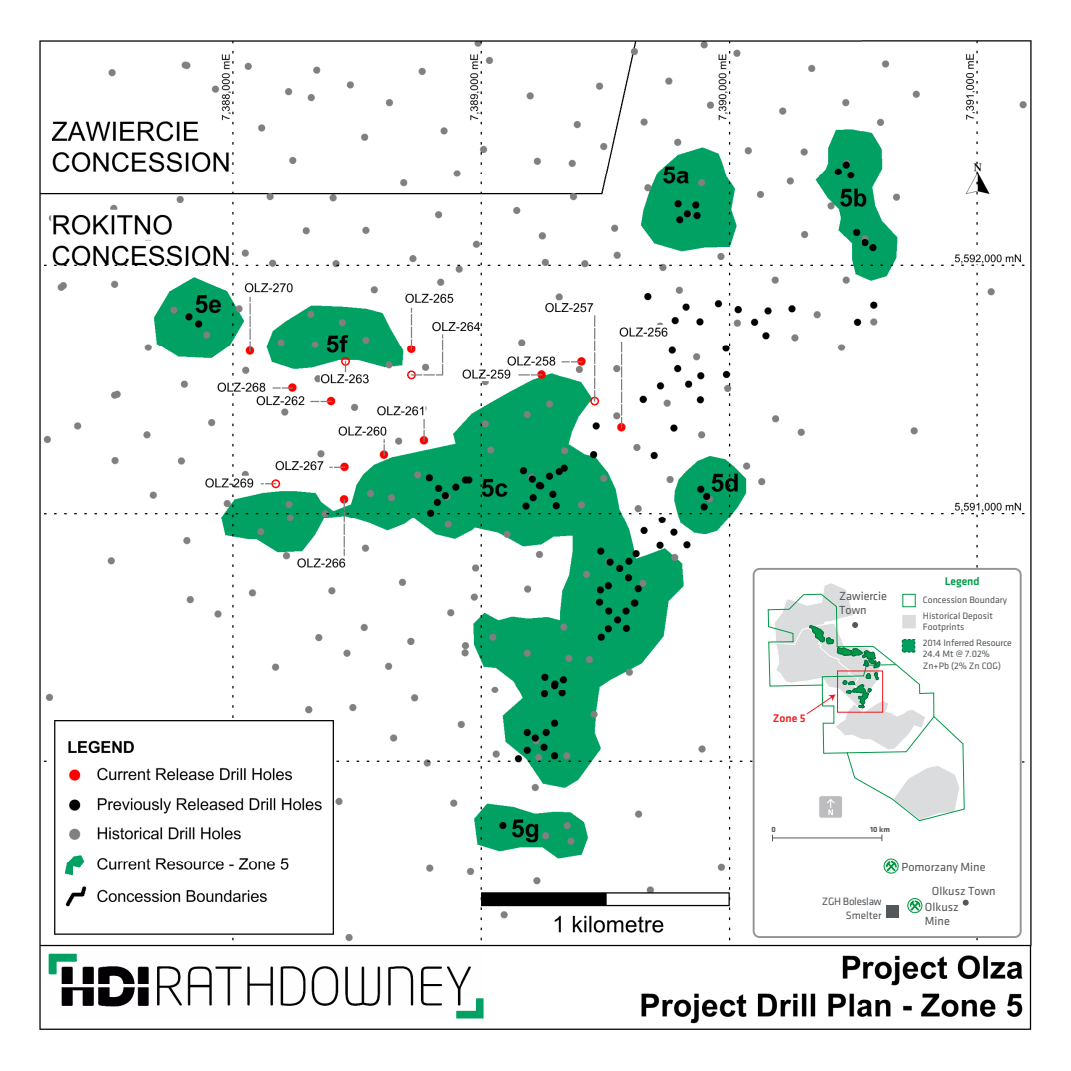
<style>
.page{position:relative;width:1071px;height:1071px;background:#fff}
.page>*{position:absolute;margin:0;border:0;box-sizing:border-box;transform-origin:0 0}
.t1{font:12.08px/14.5px "Klavika";color:#54575a}
.t2{font:500 11.55px "Klavika";color:#009847}
.t3{font:500 11.55px "Klavika";color:#ec1e24}
.t4{font:11.03px/13.3px "Klavika";letter-spacing:-.025em;color:#54575a;text-align:right}
.t5{font:9.62px/15.4px "Klavika";color:#54575a}
.t6{font:700 7.88px "Klavika";color:#54575a}
</style>
<div class="page">
<img style="left:39px;top:40px;width:993px;height:990px">
<div style="left:754px;top:569px;width:267px;height:368px;background:#fff;border-radius:6px"></div>
<div style="left:753px;top:568px;width:269px;height:370px;border:2px solid #949494;border-radius:6px"></div>
<div style="left:886px;top:906px;width:12px;height:12px;background:#54575a"></div>
<svg style="left:884px;top:859px;width:15px;height:14px"></svg>
<svg style="left:908px;top:898px;width:14px;height:15px"></svg>
<svg style="left:963px;top:900px;width:6px;height:6px"></svg>
<hr style="left:773px;top:837px;width:109px;height:1px;background:#54575a">
<svg style="left:767px;top:583px;width:198px;height:239px"></svg>
<p class="t1" style="left:839px;top:588px;width:49px">Zawiercie<br>Town</p>
<p class="t3" style="left:773px;top:710px;width:34px">Zone 5</p>
<p class="t2" style="left:945px;top:573px;width:37px">Legend</p>
<p class="t5" style="left:923px;top:592px;width:86px">Concession Boundary<br>Historical Deposit</p>
<p class="t5" style="left:923px;top:619px;width:91px">Footprints<br>2014 Inferred Resource</p>
<p class="t5" style="left:923px;top:648px;width:80px;line-height:11.5px">24.4 Mt @ 7.02%<br>Zn+Pb (2% Zn COG)</p>
<p class="t6" style="left:771px;top:824px;width:6px">0</p>
<p class="t6" style="left:870px;top:824px;width:21px">10 km</p>
<p class="t4" style="left:822px;top:895px;width:61px">ZGH Boleslaw<br>Smelter</p>
<p class="t1" style="left:902px;top:860px;width:85px">Pomorzany Mine</p>
<p class="t1" style="left:925px;top:899px;width:35px">Olkusz<br>Mine</p>
<p class="t1" style="left:932px;top:884px;width:65px">Olkusz Town</p>
</div>
